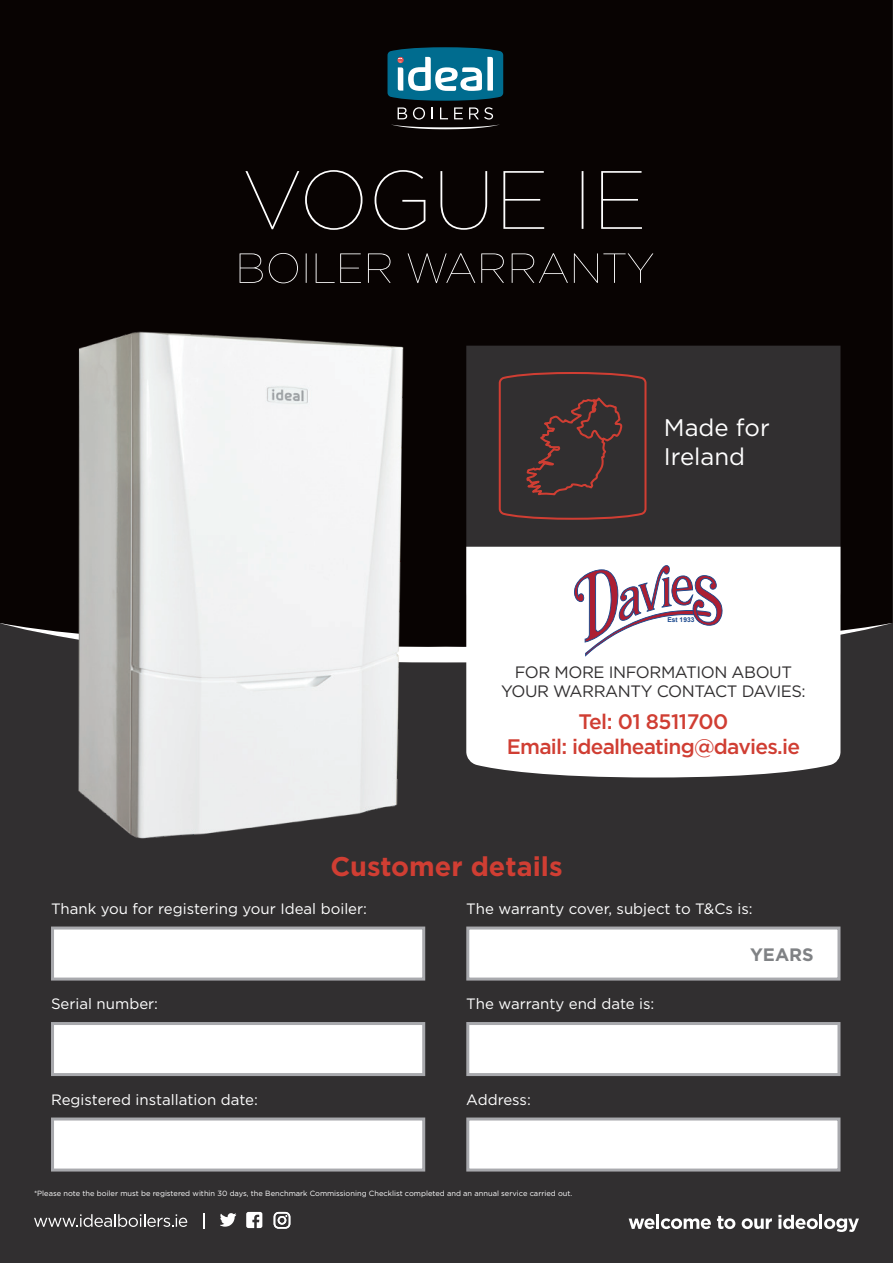
<style>
.page{position:relative;width:893px;height:1263px;background:#312f30}
.page>*{position:absolute;margin:0;border:0;box-sizing:border-box;transform-origin:0 0}
.t1{font:700 27px "Gotham";color:#d03e33}
.t2{font:24px/28.8px "Gotham";color:#fff}
.t3{font:500 21px/25.2px "Gotham";letter-spacing:-.035em;color:#d03e33;text-align:center}
.t4{font:700 18px "Gotham";color:#808285}
.t5{font:16.5px/19.8px "Gotham";letter-spacing:-.025em;color:#312f30;text-align:center}
.t6{font:15px "Gotham";color:#fff}
.t7{font:7.5px "Gotham";color:#fff}
.t8{font:700 6.6px "Arial";color:#18478d}
</style>
<div class="page">
<div style="left:883px;top:0;width:10px;height:623px;background:#1d1919"></div>
<div style="left:0;top:0;width:892px;height:565px;background:#080302"></div>
<svg style="left:466px;top:346px;width:374px;height:201px"></svg>
<svg style="left:498px;top:371px;width:149px;height:150px"></svg>
<svg style="left:387px;top:47px;width:116px;height:54px;background:#38859e"></svg>
<svg style="left:391px;top:107px;width:109px;height:22px;background:#322e2d"></svg>
<svg style="left:629px;top:1218px;width:25px;height:11px"></svg>
<hr style="left:656px;top:1215px;width:3px;height:14px;background:#fff">
<svg style="left:661px;top:1218px;width:50px;height:11px"></svg>
<svg style="left:717px;top:1216px;width:18px;height:13px"></svg>
<svg style="left:742px;top:1218px;width:30px;height:11px"></svg>
<svg style="left:778px;top:1215px;width:40px;height:14px"></svg>
<hr style="left:819px;top:1215px;width:3px;height:14px;background:#fff">
<svg style="left:824px;top:1218px;width:35px;height:14px"></svg>
<div style="left:51px;top:926px;width:374px;height:54px;background:#fff;border:3px solid #a8a9ad"></div>
<div style="left:466px;top:926px;width:374px;height:54px;background:#fff;border:3px solid #a8a9ad"></div>
<div style="left:51px;top:1022px;width:374px;height:54px;background:#fff;border:3px solid #a8a9ad"></div>
<div style="left:466px;top:1022px;width:374px;height:54px;background:#fff;border:3px solid #a8a9ad"></div>
<div style="left:51px;top:1117px;width:374px;height:54px;background:#fff;border:3px solid #a8a9ad"></div>
<div style="left:466px;top:1117px;width:374px;height:54px;background:#fff;border:3px solid #a8a9ad"></div>
<img style="left:42px;top:265px;width:410px;height:574px">
<svg style="left:240px;top:253px;width:413px;height:30px;background:#1c1716"></svg>
<svg style="left:245px;top:170px;width:397px;height:60px;background:#1a1514"></svg>
<div style="left:466px;top:547px;width:374px;height:230px;background:#fff"></div>
<svg style="left:0;top:565px;width:892px;height:97px;background:#bebabc"></svg>
<svg style="left:34px;top:1214px;width:153px;height:13px"></svg>
<svg style="left:203px;top:1213px;width:2px;height:16px"></svg>
<svg style="left:246px;top:1212px;width:16px;height:16px"></svg>
<svg style="left:274px;top:1212px;width:16px;height:17px"></svg>
<svg style="left:220px;top:1213px;width:16px;height:14px"></svg>
<h2 class="t2" style="left:664px;top:413px;width:107px">Made for<br>Ireland</h2>
<p class="t8" style="left:667px;top:615px;width:28px">Est 1933</p>
<p class="t5" style="left:501px;top:661px;width:306px">FOR MORE INFORMATION ABOUT<br>YOUR WARRANTY CONTACT DAVIES:</p>
<h3 class="t3" style="left:507px;top:708px;width:295px">Tel: 01 8511700<br>Email: idealheating@davies.ie</h3>
<h1 class="t1" style="left:330px;top:851px;width:234px">Customer details</h1>
<p class="t6" style="left:51px;top:900px;width:318px">Thank you for registering your Ideal boiler:</p>
<p class="t6" style="left:466px;top:900px;width:288px">The warranty cover, subject to T&amp;Cs is:</p>
<p class="t6" style="left:51px;top:996px;width:109px">Serial number:</p>
<p class="t6" style="left:466px;top:995px;width:190px">The warranty end date is:</p>
<p class="t6" style="left:51px;top:1091px;width:208px">Registered installation date:</p>
<p class="t6" style="left:466px;top:1091px;width:66px">Address:</p>
<p class="t7" style="left:34px;top:1189px;width:540px">*Please note the boiler must be registered within 30 days, the Benchmark Commissioning Checklist completed and an annual service carried out.</p>
<p class="t4" style="left:750px;top:944px;width:65px">YEARS</p>
</div>
